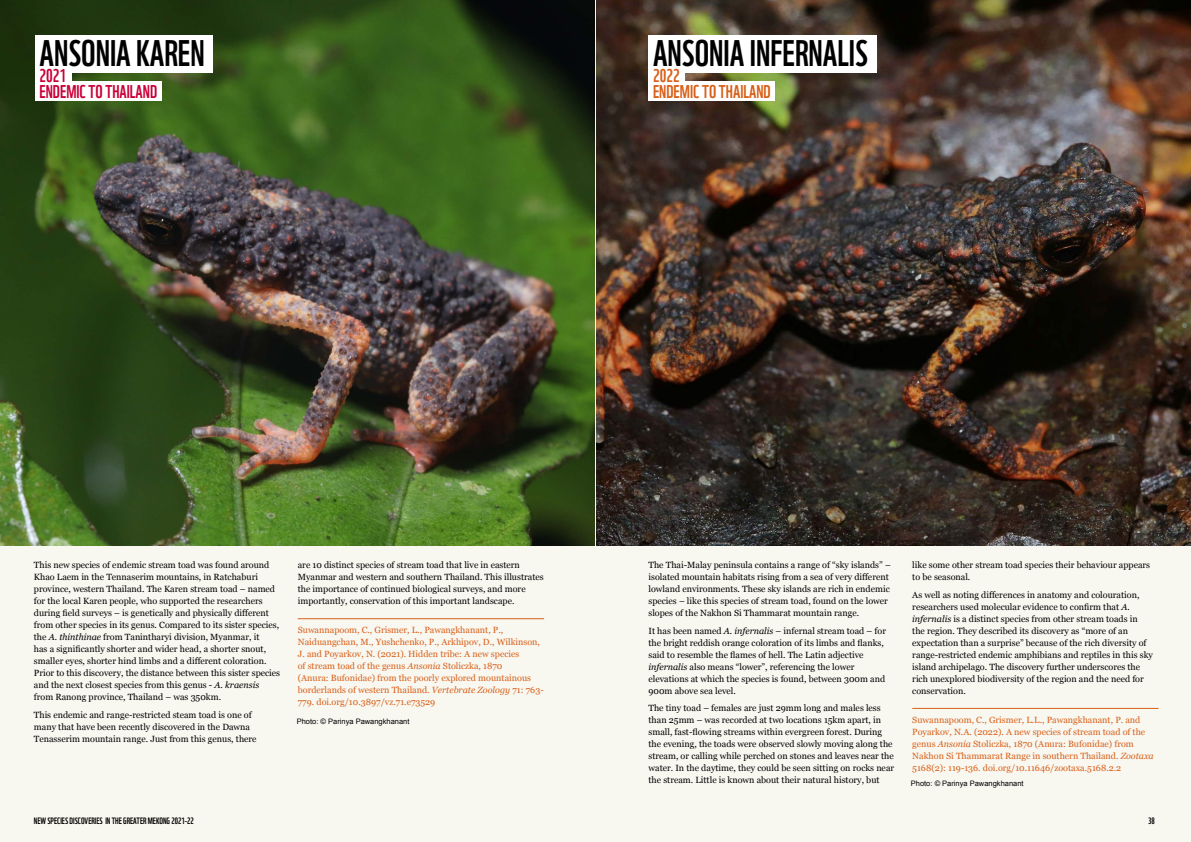
<style>
.page{position:relative;width:1191px;height:842px;background:#f8f7f0}
.page>*{position:absolute;margin:0;border:0;box-sizing:border-box;transform-origin:0 0}
.t1{font:36px "WWF";color:#000}
.t2{font:18px/15.9px "WWF";color:#d86019}
.t3{font:18px/15.9px "WWF";color:#c90038}
.t4{font:9px/12px "Georgia";color:#000}
.t5{font:9px/12px "Georgia";color:#d86019}
.t6{font:9px "WWF";color:#000}
.t7{font:7.5px "Arial";color:#000}
.s1{font-style:italic}
</style>
<div class="page">
<img style="left:596px;top:0;width:595px;height:545px">
<div style="left:648px;top:35px;width:229px;height:37px;background:#fff"></div>
<div style="left:648px;top:66px;width:37px;height:20px;background:#fff"></div>
<div style="left:648px;top:81px;width:127px;height:20px;background:#fff"></div>
<hr style="left:912px;top:708px;width:246px;height:1px;background:#d86019">
<hr style="left:298px;top:618px;width:246px;height:1px;background:#d86019">
<img style="left:0;top:0;width:594px;height:545px">
<div style="left:35px;top:35px;width:178px;height:37px;background:#fff"></div>
<div style="left:35px;top:66px;width:36px;height:20px;background:#fff"></div>
<div style="left:35px;top:81px;width:126px;height:20px;background:#fff"></div>
<h1 class="t1" style="left:40px;top:40px;width:167px">ANSONIA KAREN</h1>
<h2 class="t3" style="left:40px;top:69px;width:119px">2021<br>ENDEMIC TO THAILAND</h2>
<h1 class="t1" style="left:653px;top:40px;width:216px">ANSONIA INFERNALIS</h1>
<h2 class="t2" style="left:653px;top:69px;width:119px">2022<br>ENDEMIC TO THAILAND</h2>
<p class="t4" style="left:34px;top:560px;width:248px">This new species of endemic stream toad was found around Khao Laem in the Tennaserim mountains, in Ratchaburi province, western Thailand. The Karen stream toad – named for the local Karen people, who supported the researchers during 昀椀eld surveys – is genetically and physically di昀昀erent from other species in its genus. Compared to its sister species, the <span class="s1">A. thinthinae</span> from Tanintharyi division, Myanmar, it<br>has a signi昀椀cantly shorter and wider head, a shorter snout, smaller eyes, shorter hind limbs and a di昀昀erent coloration.<br>Prior to this discovery, the distance between this sister species and the next closest species from this genus - <span class="s1">A. kraensis </span>from Ranong province, Thailand – was 350km.</p>
<p class="t4" style="left:34px;top:709px;width:224px">This endemic and range-restricted steam toad is one of many that have been recently discovered in the Dawna<br>Tenasserim mountain range. Just from this genus, there</p>
<p class="t4" style="left:298px;top:560px;width:247px">are 10 distinct species of stream toad that live in eastern Myanmar and western and southern Thailand. This illustrates the importance of continued biological surveys, and more importantly, conservation of this important landscape.</p>
<p class="t5" style="left:298px;top:624px;width:247px">Suwannapoom, C., Grismer, L., Pawangkhanant, P., Naiduangchan, M., Yushchenko, P., Arkhipov, D., Wilkinson, J. and Poyarkov, N. (2021). Hidden tribe: A new species<br>of stream toad of the genus <span class="s1">Ansonia</span> Stoliczka, 1870<br>(Anura: Bufonidae) from the poorly explored mountainous borderlands of western Thailand. <span class="s1">Vertebrate Zoology</span> 71: 763- 779. doi.org/10.3897/vz.71.e73529</p>
<p class="t7" style="left:297px;top:719px;width:114px">Photo: © Parinya Pawangkhanant</p>
<p class="t4" style="left:648px;top:560px;width:244px">The Thai-Malay peninsula contains a range of “sky islands” – isolated mountain habitats rising from a sea of very di昀昀erent lowland environments. These sky islands are rich in endemic species – like this species of stream toad, found on the lower slopes of the Nakhon Si Thammarat mountain range.</p>
<p class="t4" style="left:648px;top:625px;width:239px">It has been named <span class="s1">A. infernalis</span> – infernal stream toad – for the bright reddish orange coloration of its limbs and 昀氀anks, said to resemble the 昀氀ames of hell. The Latin adjective <span class="s1">infernalis</span> also means “lower”, referencing the lower elevations at which the species is found, between 300m and 900m above sea level.</p>
<p class="t4" style="left:648px;top:703px;width:247px">The tiny toad – females are just 29mm long and males less than 25mm – was recorded at two locations 15km apart, in small, fast-昀氀owing streams within evergreen forest. During the evening, the toads were observed slowly moving along the stream, or calling while perched on stones and leaves near the water. In the daytime, they could be seen sitting on rocks near the stream. Little is known about their natural history, but</p>
<p class="t4" style="left:912px;top:560px;width:239px">like some other stream toad species their behaviour appears to be seasonal.</p>
<p class="t4" style="left:912px;top:588px;width:242px">As well as noting di昀昀erences in anatomy and colouration, researchers used molecular evidence to con昀椀rm that <span class="s1">A. infernalis</span> is a distinct species from other stream toads in<br>the region. They described its discovery as “more of an expectation than a surprise” because of the rich diversity of range-restricted endemic amphibians and reptiles in this sky island archipelago. The discovery further underscores the rich unexplored biodiversity of the region and the need for conservation.</p>
<p class="t5" style="left:912px;top:713px;width:243px">Suwannapoom, C., Grismer, L.L., Pawangkhanant, P. and Poyarkov, N.A. (2022). A new species of stream toad of the genus <span class="s1">Ansonia</span> Stoliczka, 1870 (Anura: Bufonidae) from Nakhon Si Thammarat Range in southern Thailand. <span class="s1">Zootaxa </span>5168(2): 119-136. doi.org/10.11646/zootaxa.5168.2.2</p>
<p class="t7" style="left:911px;top:780px;width:114px">Photo: © Parinya Pawangkhanant</p>
<p class="t6" style="left:34px;top:817px;width:161px">NEW SPECIES DISCOVERIES IN THE GREATER MEKONG 2021-22</p>
<p class="t6" style="left:1148px;top:818px;width:8px">38</p>
</div>
